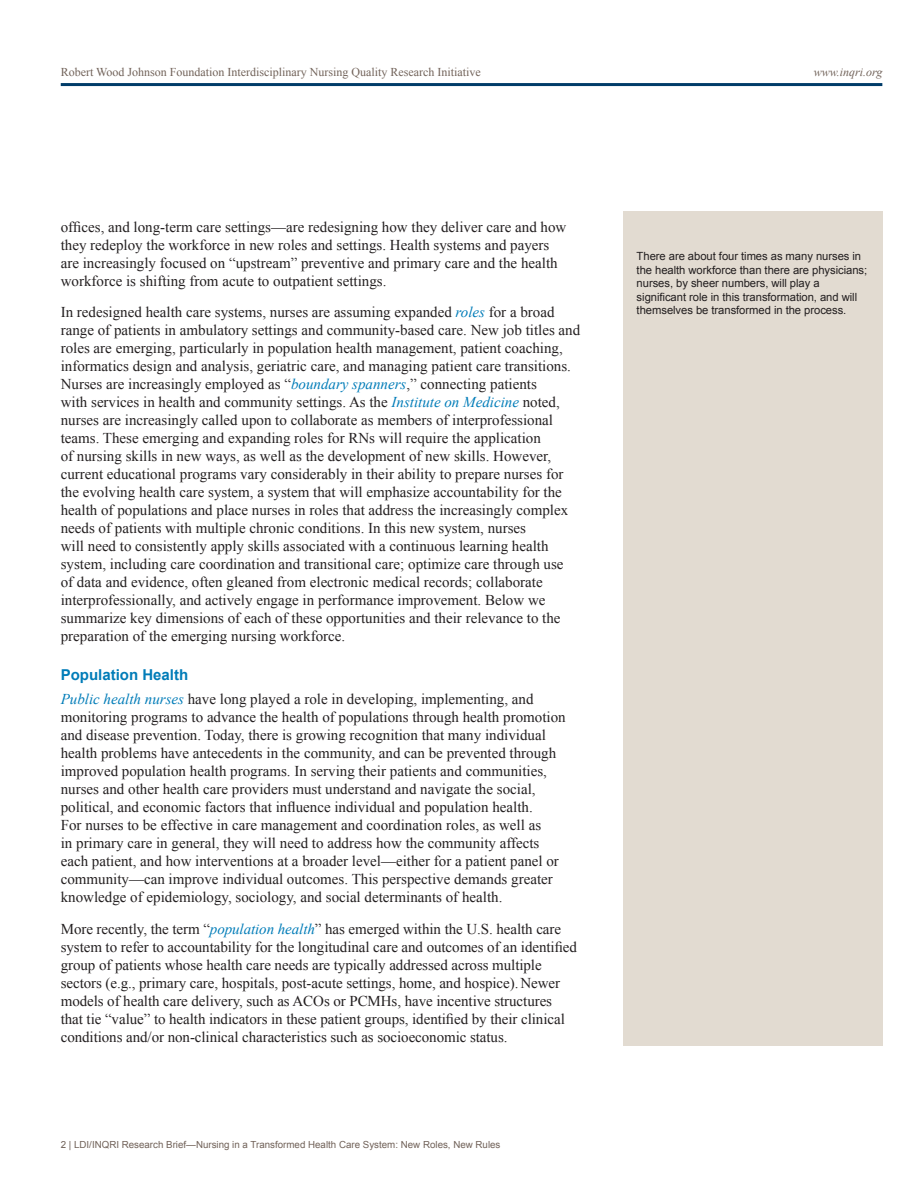
<style>
.page{position:relative;width:918px;height:1188px;background:#fff}
.page>*{position:absolute;margin:0;border:0;box-sizing:border-box;transform-origin:0 0}
.Text_1{font:15px/18px "Times New Roman";color:#231f20}
.Subhead_2{font:700 15px "Arial";color:#007cb8}
.t1{font:12px "Times New Roman";color:#716259}
.t2{font:italic 12px "Times New Roman";color:#716259}
.Sidebar_Text{font:11.25px/13.5px "Arial";letter-spacing:-.005em;color:#231f20}
.t3{font:9.75px "Arial";color:#716259}
.s1{font-style:italic;color:#007cb8}
</style>
<div class="page">
<hr style="left:61px;top:83px;width:821px;height:3px;background:#003c69">
<div style="left:623px;top:212px;width:259px;height:834px;background:#e2dbd1"></div>
<p class="t1" style="left:61px;top:64px;width:422px">Robert Wood Johnson Foundation Interdisciplinary Nursing Quality Research Initiative</p>
<p class="t2" style="left:814px;top:64px;width:70px">www.inqri.org</p>
<p class="Text_1" style="left:61px;top:218px;width:507px">offices, and long-term care settings—are redesigning how they deliver care and how they redeploy the workforce in new roles and settings. Health systems and payers are increasingly focused on “upstream” preventive and primary care and the health workforce is shifting from acute to outpatient settings.</p>
<p class="Text_1" style="left:61px;top:303px;width:521px">In redesigned health care systems, nurses are assuming expanded <span class="s1">roles</span> for a broad range of patients in ambulatory settings and community-based care. New job titles and roles are emerging, particularly in population health management, patient coaching, informatics design and analysis, geriatric care, and managing patient care transitions.<br>Nurses are increasingly employed as “<span class="s1">boundary spanners</span>,” connecting patients<br>with services in health and community settings. As the <span class="s1">Institute on Medicine</span> noted, nurses are increasingly called upon to collaborate as members of interprofessional teams. These emerging and expanding roles for RNs will require the application<br>of nursing skills in new ways, as well as the development of new skills. However, current educational programs vary considerably in their ability to prepare nurses for the evolving health care system, a system that will emphasize accountability for the health of populations and place nurses in roles that address the increasingly complex needs of patients with multiple chronic conditions. In this new system, nurses<br>will need to consistently apply skills associated with a continuous learning health system, including care coordination and transitional care; optimize care through use<br>of data and evidence, often gleaned from electronic medical records; collaborate interprofessionally, and actively engage in performance improvement. Below we summarize key dimensions of each of these opportunities and their relevance to the preparation of the emerging nursing workforce.</p>
<p class="Subhead_2" style="left:61px;top:664px;width:129px">Population Health</p>
<p class="Text_1" style="left:61px;top:690px;width:506px"><span class="s1">Public health nurses</span> have long played a role in developing, implementing, and monitoring programs to advance the health of populations through health promotion and disease prevention. Today, there is growing recognition that many individual health problems have antecedents in the community, and can be prevented through improved population health programs. In serving their patients and communities, nurses and other health care providers must understand and navigate the social, political, and economic factors that influence individual and population health.<br>For nurses to be effective in care management and coordination roles, as well as<br>in primary care in general, they will need to address how the community affects each patient, and how interventions at a broader level—either for a patient panel or community—can improve individual outcomes. This perspective demands greater knowledge of epidemiology, sociology, and social determinants of health.</p>
<p class="Text_1" style="left:61px;top:920px;width:518px">More recently, the term “<span class="s1">population health</span>” has emerged within the U.S. health care system to refer to accountability for the longitudinal care and outcomes of an identified group of patients whose health care needs are typically addressed across multiple sectors (e.g., primary care, hospitals, post-acute settings, home, and hospice).Newer models of health care delivery, such as ACOs or PCMHs, have incentive structures that tie “value” to health indicators in these patient groups, identified by their clinical conditions and/or non-clinical characteristics such as socioeconomic status.</p>
<p class="t3" style="left:61px;top:1138px;width:441px">2 | LDI/INQRI Research Brief—Nursing in a Transformed Health Care System: New Roles, New Rules</p>
<p class="Sidebar_Text" style="left:637px;top:250px;width:232px">There are about four times as many nurses in the health workforce than there are physicians; nurses, by sheer numbers, will play a significant role in this transformation, and will themselves be transformed in the process.</p>
</div>
